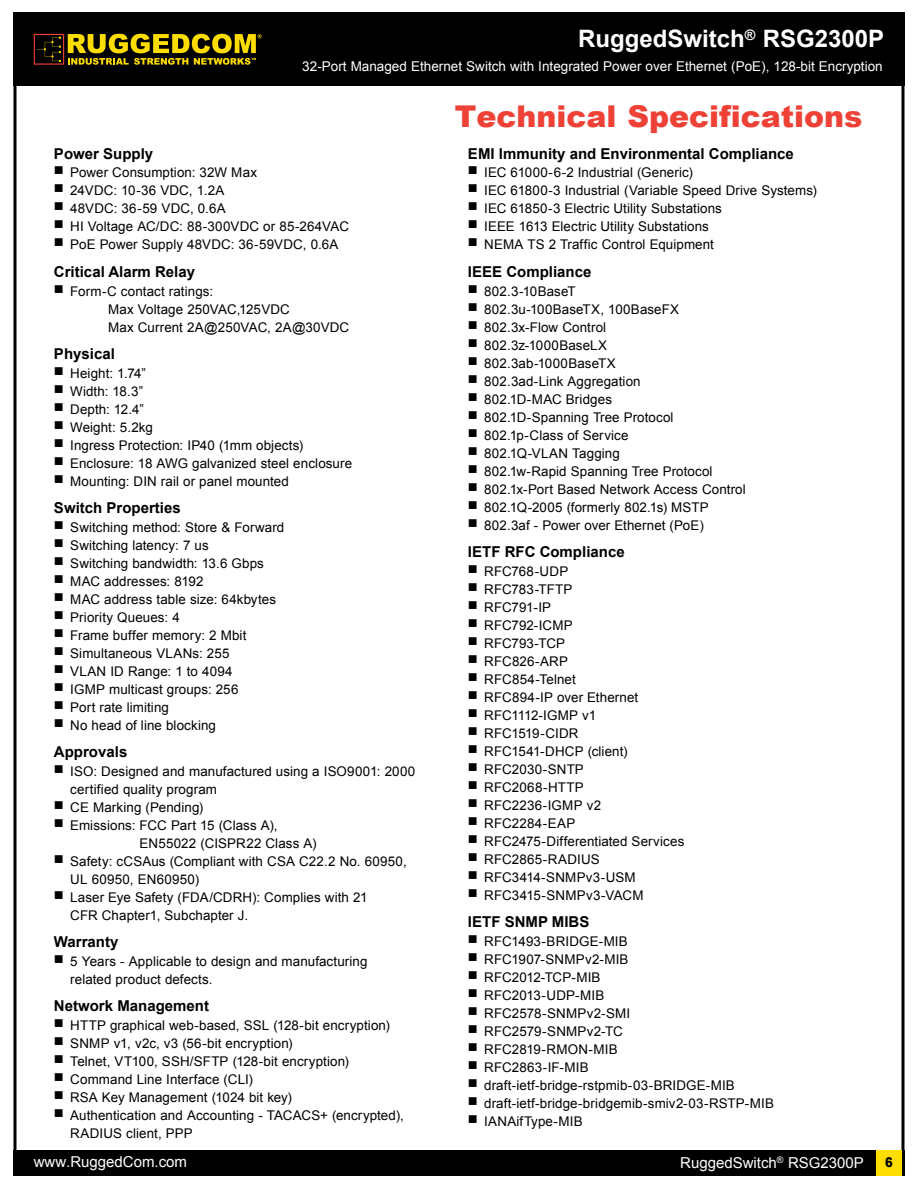
<style>
.page{position:relative;width:918px;height:1188px;background:#fff}
.page>*{position:absolute;margin:0;border:0;box-sizing:border-box;transform-origin:0 0}
.t1{font:900 30px "Arial";color:#ef4135}
.t2{font:700 24px "Arial";color:#fff}
.t3{font:700 15px "Arial";color:#000}
.t4{font:15px "Arial";color:#fff}
.t5{font:13.5px "Arial";color:#fff}
.t6{font:900 13.5px "Arial";color:#000;scale:.85 1}
.t7{font:13.35px/18px "Arial";letter-spacing:.01em;color:#000}
</style>
<div class="page">
<div style="left:13px;top:1150px;width:891px;height:25px;background:#000"></div>
<div style="left:876px;top:1150px;width:26px;height:25px;background:#fd0"></div>
<div style="left:13px;top:12px;width:891px;height:74px;background:#000"></div>
<svg style="left:37px;top:37px;width:24px;height:25px"></svg>
<div style="left:34px;top:34px;width:30px;height:31px;border:1px solid #ef3e33"></div>
<svg style="left:68px;top:34px;width:194px;height:31px"></svg>
<h2 class="t2" style="left:578px;top:23px;width:308px">RuggedSwitch<sup>®</sup> RSG2300P</h2>
<p class="t5" style="left:302px;top:57px;width:582px">32-Port Managed Ethernet Switch with Integrated Power over Ethernet (PoE), 128-bit Encryption</p>
<p class="t3" style="left:54px;top:143px;width:101px">Power Supply</p>
<p class="t7" style="left:70px;top:164px;width:280px">Power Consumption: 32W Max<br>24VDC: 10-36 VDC, 1.2A<br>48VDC: 36-59 VDC, 0.6A<br>HI Voltage AC/DC: 88-300VDC or 85-264VAC<br>PoE Power Supply 48VDC: 36-59VDC, 0.6A</p>
<p class="t3" style="left:54px;top:262px;width:143px">Critical Alarm Relay</p>
<p class="t7" style="left:108px;top:282px;width:243px;text-indent:-38px">Form-C contact ratings:<br>Max Voltage 250VAC,125VDC<br>Max Current 2A@250VAC, 2A@30VDC</p>
<p class="t3" style="left:54px;top:344px;width:62px">Physical</p>
<p class="t7" style="left:70px;top:364px;width:283px">Height: 1.74”<br>Width: 18.3”<br>Depth: 12.4”<br>Weight: 5.2kg<br>Ingress Protection: IP40 (1mm objects)<br>Enclosure: 18 AWG galvanized steel enclosure<br>Mounting: DIN rail or panel mounted</p>
<p class="t3" style="left:54px;top:498px;width:128px">Switch Properties</p>
<p class="t7" style="left:70px;top:518px;width:216px">Switching method: Store &amp; Forward<br>Switching latency: 7 us<br>Switching bandwidth: 13.6 Gbps<br>MAC addresses: 8192<br>MAC address table size: 64kbytes<br>Priority Queues: 4<br>Frame buffer memory: 2 Mbit<br>Simultaneous VLANs: 255<br>VLAN ID Range: 1 to 4094<br>IGMP multicast groups: 256<br>Port rate limiting<br>No head of line blocking</p>
<p class="t3" style="left:54px;top:742px;width:75px">Approvals</p>
<p class="t7" style="left:70px;top:762px;width:347px">ISO: Designed and manufactured using a ISO9001: 2000</p>
<p class="t7" style="left:70px;top:780px;width:148px">certified quality program</p>
<p class="t7" style="left:70px;top:798px;width:135px">CE Marking (Pending)</p>
<p class="t7" style="left:70px;top:816px;width:209px">Emissions: FCC Part 15 (Class A),</p>
<p class="t7" style="left:140px;top:834px;width:179px">EN55022 (CISPR22 Class A)</p>
<p class="t7" style="left:70px;top:852px;width:338px">Safety: cCSAus (Compliant with CSA C22.2 No. 60950,</p>
<p class="t7" style="left:70px;top:870px;width:130px">UL 60950, EN60950)</p>
<p class="t7" style="left:70px;top:888px;width:299px">Laser Eye Safety (FDA/CDRH): Complies with 21</p>
<p class="t7" style="left:70px;top:906px;width:179px">CFR Chapter1, Subchapter J.</p>
<p class="t3" style="left:54px;top:932px;width:66px">Warranty</p>
<p class="t7" style="left:70px;top:952px;width:299px">5 Years - Applicable to design and manufacturing related product defects.</p>
<p class="t3" style="left:54px;top:996px;width:157px">Network Management</p>
<p class="t7" style="left:70px;top:1017px;width:335px">HTTP graphical web-based, SSL (128-bit encryption)<br>SNMP v1, v2c, v3 (56-bit encryption)<br>Telnet, VT100, SSH/SFTP (128-bit encryption)<br>Command Line Interface (CLI)<br>RSA Key Management (1024 bit key)<br>Authentication and Accounting - TACACS+ (encrypted), RADIUS client, PPP</p>
<h1 class="t1" style="left:455px;top:94px;width:409px">Technical Specifications</h1>
<p class="t3" style="left:468px;top:143px;width:327px">EMI Immunity and Environmental Compliance</p>
<p class="t7" style="left:484px;top:164px;width:334px">IEC 61000-6-2 Industrial (Generic)<br>IEC 61800-3 Industrial (Variable Speed Drive Systems)<br>IEC 61850-3 Electric Utility Substations<br>IEEE 1613 Electric Utility Substations<br>NEMA TS 2 Traffic Control Equipment</p>
<p class="t3" style="left:468px;top:262px;width:125px">IEEE Compliance</p>
<p class="t7" style="left:484px;top:282px;width:263px">802.3-10BaseT<br>802.3u-100BaseTX, 100BaseFX<br>802.3x-Flow Control<br>802.3z-1000BaseLX<br>802.3ab-1000BaseTX<br>802.3ad-Link Aggregation<br>802.1D-MAC Bridges<br>802.1D-Spanning Tree Protocol<br>802.1p-Class of Service<br>802.1Q-VLAN Tagging<br>802.1w-Rapid Spanning Tree Protocol<br>802.1x-Port Based Network Access Control<br>802.1Q-2005 (formerly 802.1s) MSTP<br>802.3af - Power over Ethernet (PoE)</p>
<p class="t3" style="left:468px;top:542px;width:158px">IETF RFC Compliance</p>
<p class="t7" style="left:484px;top:562px;width:202px">RFC768-UDP<br>RFC783-TFTP<br>RFC791-IP<br>RFC792-ICMP<br>RFC793-TCP<br>RFC826-ARP<br>RFC854-Telnet<br>RFC894-IP over Ethernet<br>RFC1112-IGMP v1<br>RFC1519-CIDR<br>RFC1541-DHCP (client)<br>RFC2030-SNTP<br>RFC2068-HTTP<br>RFC2236-IGMP v2<br>RFC2284-EAP<br>RFC2475-Differentiated Services<br>RFC2865-RADIUS<br>RFC3414-SNMPv3-USM<br>RFC3415-SNMPv3-VACM</p>
<p class="t3" style="left:468px;top:912px;width:123px">IETF SNMP MIBS</p>
<p class="t7" style="left:484px;top:932px;width:291px">RFC1493-BRIDGE-MIB<br>RFC1907-SNMPv2-MIB<br>RFC2012-TCP-MIB<br>RFC2013-UDP-MIB<br>RFC2578-SNMPv2-SMI<br>RFC2579-SNMPv2-TC<br>RFC2819-RMON-MIB<br>RFC2863-IF-MIB draft-ietf-bridge-rstpmib-03-BRIDGE-MIB draft-ietf-bridge-bridgemib-smiv2-03-RSTP-MIB<br>IANAifType-MIB</p>
<p class="t4" style="left:34px;top:1152px;width:155px">www.RuggedCom.com</p>
<p class="t4" style="left:680px;top:1153px;width:185px">RuggedSwitch<sup>®</sup> RSG2300P</p>
<p class="t6" style="left:885px;top:1153px;width:11px">6</p>
</div>
